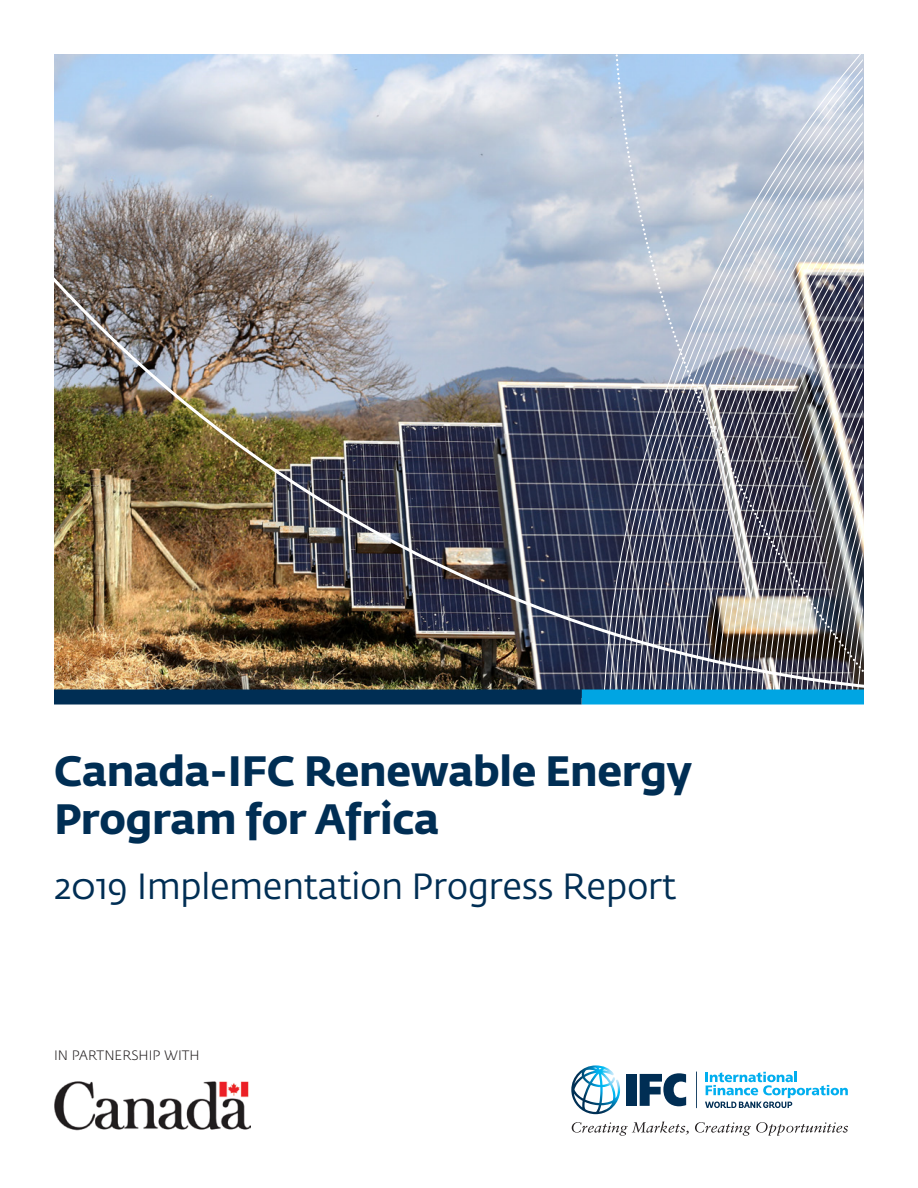
<style>
.page{position:relative;width:918px;height:1188px;background:#fff}
.page>*{position:absolute;margin:0;border:0;box-sizing:border-box;transform-origin:0 0}
.Cover_Large{font:700 42px/48px "Fedra Sans Std";letter-spacing:-.01em;color:#002e54}
.t1{font:36px "Fedra Sans Std";letter-spacing:-.005em;color:#002e54}
.t2{font:300 13.5px "Fedra Sans Std";color:#231f20}
</style>
<div class="page">
<img style="left:54px;top:54px;width:548px;height:211px">
<div style="left:626px;top:1074px;width:10px;height:32px;background:#002e54"></div>
<svg style="left:571px;top:1065px;width:49px;height:49px"></svg>
<svg style="left:640px;top:1073px;width:46px;height:33px"></svg>
<hr style="left:696px;top:1071px;width:1px;height:37px;background:#002e54">
<svg style="left:705px;top:1072px;width:143px;height:36px"></svg>
<svg style="left:572px;top:1121px;width:276px;height:15px"></svg>
<svg style="left:602px;top:54px;width:9px;height:211px;background:#bac8da"></svg>
<svg style="left:611px;top:54px;width:253px;height:211px;background:#bfcbdd"></svg>
<img style="left:54px;top:265px;width:810px;height:425px">
<div style="left:582px;top:690px;width:282px;height:15px;background:#00a5e3"></div>
<div style="left:54px;top:690px;width:528px;height:15px;background:#002e54"></div>
<img style="left:54px;top:1081px;width:197px;height:50px">
<p class="Cover_Large" style="left:54px;top:747px;width:639px">Canada-IFC Renewable Energy<br>Program for Africa</p>
<p class="t1" style="left:54px;top:865px;width:624px">2019 Implementation Progress Report</p>
<p class="t2" style="left:54px;top:1047px;width:147px">IN PARTNERSHIP WITH</p>
</div>
